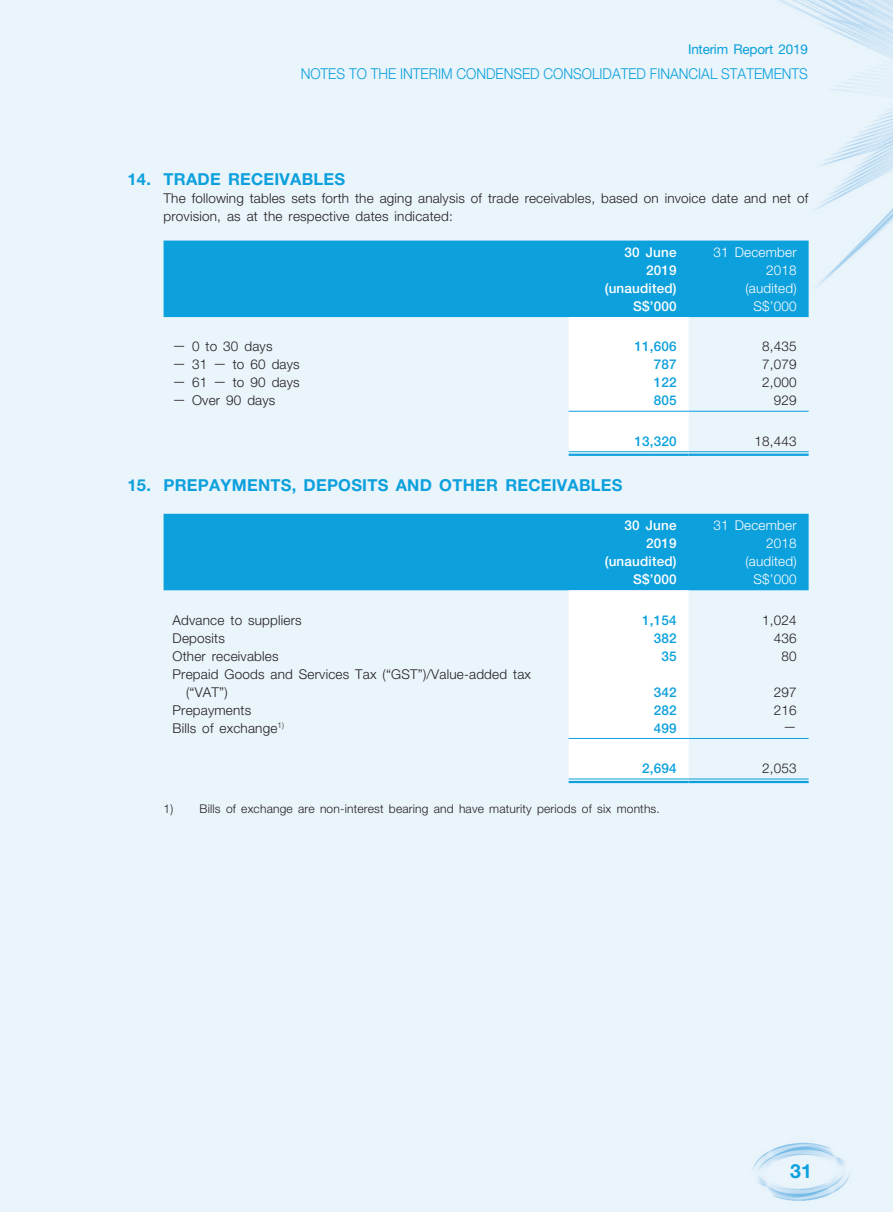
<style>
.page{position:relative;width:893px;height:1212px;background:#e9f4fb}
.page>*{position:absolute;margin:0;border:0;box-sizing:border-box;transform-origin:0 0}
.t1{font:700 19.5px "Helvetica Neue LT Std";color:#0ca0dc}
._03_H1{font:700 16.5px "Helvetica Neue LT Std";letter-spacing:.015em;color:#0ca0dc}
.t2{font:300 15px "Helvetica Neue LT Std";color:#0ca0dc;scale:.92 1}
._01_Body_Text{font:300 13.5px/18px "Helvetica Neue LT Std";letter-spacing:.015em;color:#231f20}
._15_Table_Stub{font:300 13.5px/18px "Helvetica Neue LT Std";letter-spacing:.015em;color:#231f20}
._01_Body_Text-2{font:300 13.5px/18px "Helvetica Neue LT Std";letter-spacing:.015em;color:#fff;text-align:right}
._01_Body_Text-3{font:500 13.5px/18px "Helvetica Neue LT Std";letter-spacing:.015em;color:#fff;text-align:right}
._01_Body_Text-4{font:500 13.5px "Helvetica Neue LT Std";letter-spacing:.015em;color:#0ca0dc}
.t3{font:13.5px "Helvetica Neue LT Std";letter-spacing:-.015em;color:#0ca0dc}
._02_Note_Text{font:300 12px "Helvetica Neue LT Std";letter-spacing:.015em;color:#231f20}
</style>
<div class="page">
<div style="left:164px;top:241px;width:645px;height:76px;background:#0ca0dc"></div>
<svg style="left:569px;top:317px;width:120px;height:137px"></svg>
<hr style="left:569px;top:411px;width:120px;height:1px;background:#0ca0dc">
<hr style="left:689px;top:411px;width:120px;height:1px;background:#0ca0dc">
<hr style="left:569px;top:451px;width:120px;height:1px;background:#0ca0dc">
<hr style="left:569px;top:454px;width:120px;height:2px;background:#0ca0dc">
<hr style="left:689px;top:451px;width:120px;height:1px;background:#0ca0dc">
<hr style="left:689px;top:454px;width:120px;height:2px;background:#0ca0dc">
<div style="left:164px;top:514px;width:645px;height:76px;background:#0ca0dc"></div>
<svg style="left:569px;top:590px;width:120px;height:191px"></svg>
<hr style="left:569px;top:738px;width:120px;height:1px;background:#0ca0dc">
<hr style="left:689px;top:738px;width:120px;height:1px;background:#0ca0dc">
<hr style="left:569px;top:778px;width:120px;height:1px;background:#0ca0dc">
<hr style="left:569px;top:781px;width:120px;height:2px;background:#0ca0dc">
<hr style="left:689px;top:778px;width:120px;height:1px;background:#0ca0dc">
<hr style="left:689px;top:781px;width:120px;height:2px;background:#0ca0dc">
<p class="t3" style="left:688px;top:41px;width:121px">Interim Report 2019</p>
<p class="t2" style="left:301px;top:65px;width:553px">NOTES TO THE INTERIM CONDENSED CONSOLIDATED FINANCIAL STATEMENTS</p>
<p class="_03_H1" style="left:128px;top:169px;width:219px">14. TRADE RECEIVABLES</p>
<p class="_01_Body_Text" style="left:164px;top:189px;width:646px">The following tables sets forth the aging analysis of trade receivables, based on invoice date and net of provision, as at the respective dates indicated:</p>
<p class="_01_Body_Text-3" style="left:625px;top:243px;width:54px">30 June<br>2019</p>
<p class="_01_Body_Text-2" style="left:714px;top:243px;width:85px">31 December<br>2018</p>
<p class="_01_Body_Text-3" style="left:605px;top:279px;width:73px">(unaudited)</p>
<p class="_01_Body_Text-2" style="left:745px;top:279px;width:53px">(audited)</p>
<p class="_01_Body_Text-3" style="left:633px;top:297px;width:45px">S$’000</p>
<p class="_01_Body_Text-2" style="left:753px;top:297px;width:45px">S$’000</p>
<p class="_15_Table_Stub" style="left:173px;top:337px;width:101px">— 0 to 30 days</p>
<p class="_01_Body_Text-4" style="left:634px;top:338px;width:44px">11,606</p>
<p class="_01_Body_Text" style="left:762px;top:337px;width:36px">8,435</p>
<p class="_15_Table_Stub" style="left:173px;top:355px;width:129px">— 31 — to 60 days</p>
<p class="_01_Body_Text-4" style="left:654px;top:356px;width:24px">787</p>
<p class="_01_Body_Text" style="left:762px;top:355px;width:36px">7,079</p>
<p class="_15_Table_Stub" style="left:173px;top:373px;width:129px">— 61 — to 90 days</p>
<p class="_01_Body_Text-4" style="left:654px;top:374px;width:24px">122</p>
<p class="_01_Body_Text" style="left:762px;top:373px;width:36px">2,000</p>
<p class="_15_Table_Stub" style="left:173px;top:391px;width:104px">— Over 90 days</p>
<p class="_01_Body_Text-4" style="left:654px;top:392px;width:24px">805</p>
<p class="_01_Body_Text" style="left:774px;top:391px;width:24px">929</p>
<p class="_01_Body_Text-4" style="left:634px;top:433px;width:44px">13,320</p>
<p class="_01_Body_Text" style="left:754px;top:432px;width:44px">18,443</p>
<p class="_03_H1" style="left:128px;top:475px;width:496px">15. PREPAYMENTS, DEPOSITS AND OTHER RECEIVABLES</p>
<p class="_01_Body_Text-3" style="left:625px;top:516px;width:54px">30 June<br>2019</p>
<p class="_01_Body_Text-2" style="left:714px;top:516px;width:85px">31 December<br>2018</p>
<p class="_01_Body_Text-3" style="left:605px;top:552px;width:73px">(unaudited)</p>
<p class="_01_Body_Text-2" style="left:745px;top:552px;width:53px">(audited)</p>
<p class="_01_Body_Text-3" style="left:633px;top:570px;width:45px">S$’000</p>
<p class="_01_Body_Text-2" style="left:753px;top:570px;width:45px">S$’000</p>
<p class="_15_Table_Stub" style="left:173px;top:610px;width:131px">Advance to suppliers</p>
<p class="_01_Body_Text-4" style="left:642px;top:612px;width:36px">1,154</p>
<p class="_01_Body_Text" style="left:762px;top:610px;width:36px">1,024</p>
<p class="_15_Table_Stub" style="left:173px;top:628px;width:54px">Deposits</p>
<p class="_01_Body_Text-4" style="left:654px;top:630px;width:24px">382</p>
<p class="_01_Body_Text" style="left:774px;top:628px;width:24px">436</p>
<p class="_15_Table_Stub" style="left:173px;top:646px;width:107px">Other receivables</p>
<p class="_01_Body_Text-4" style="left:661px;top:648px;width:17px">35</p>
<p class="_01_Body_Text" style="left:781px;top:646px;width:17px">80</p>
<p class="_15_Table_Stub" style="left:186px;top:664px;width:346px;text-indent:-14px">Prepaid Goods and Services Tax (“GST”)/Value-added tax (“VAT”)</p>
<p class="_01_Body_Text-4" style="left:654px;top:684px;width:24px">342</p>
<p class="_01_Body_Text" style="left:774px;top:682px;width:24px">297</p>
<p class="_15_Table_Stub" style="left:173px;top:700px;width:80px">Prepayments</p>
<p class="_01_Body_Text-4" style="left:654px;top:702px;width:24px">282</p>
<p class="_01_Body_Text" style="left:774px;top:700px;width:24px">216</p>
<p class="_15_Table_Stub" style="left:173px;top:718px;width:113px">Bills of exchange<sup>1)</sup></p>
<p class="_01_Body_Text-4" style="left:654px;top:720px;width:24px">499</p>
<p class="_01_Body_Text" style="left:783px;top:717px;width:15px">—</p>
<p class="_01_Body_Text-4" style="left:642px;top:760px;width:36px">2,694</p>
<p class="_01_Body_Text" style="left:762px;top:759px;width:36px">2,053</p>
<p class="_02_Note_Text" style="left:164px;top:801px;width:498px">1) Bills of exchange are non-interest bearing and have maturity periods of six months.</p>
<h1 class="t1" style="left:790px;top:1159px;width:23px">31</h1>
</div>
